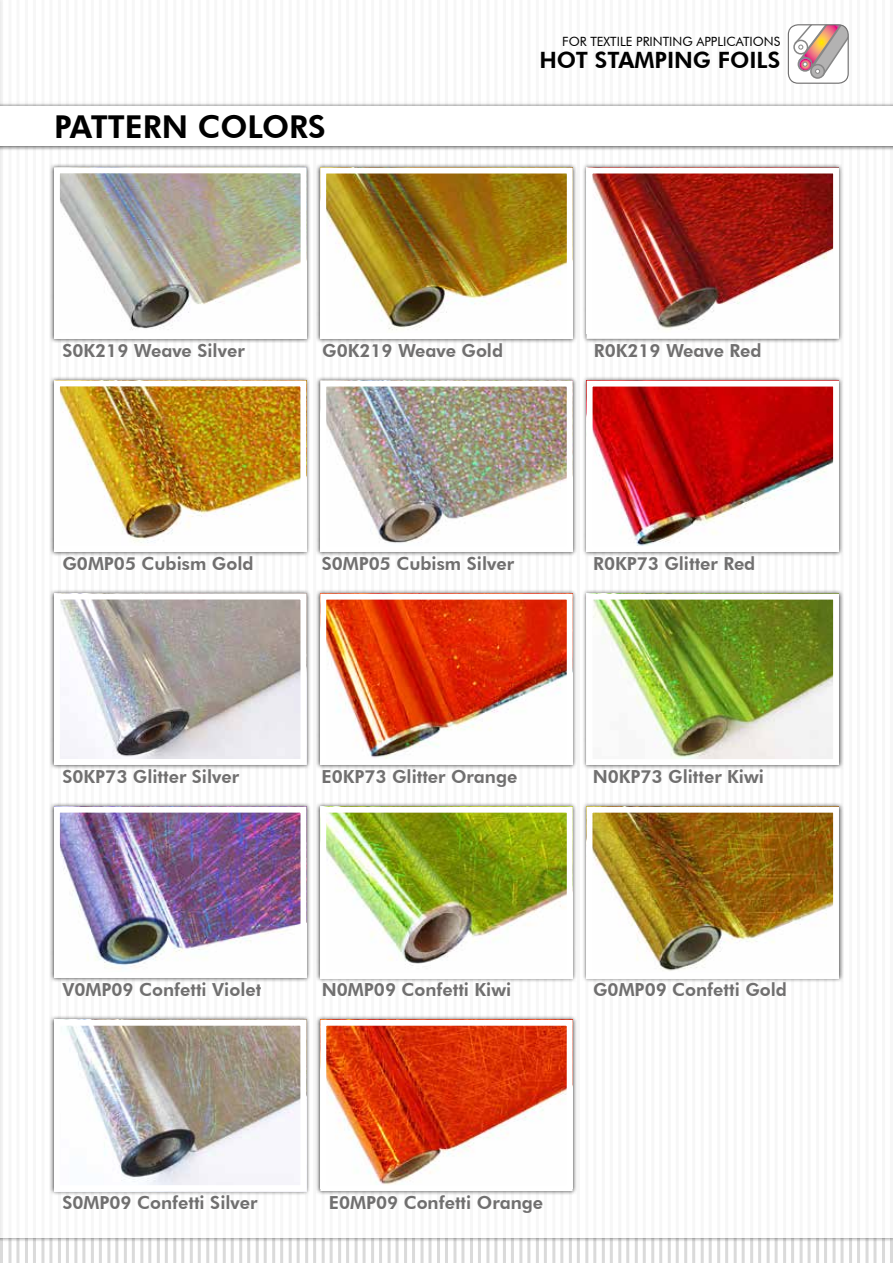
<style>
.page{position:relative;width:893px;height:1263px;background:#fff}
.page>*{position:absolute;margin:0;border:0;box-sizing:border-box;transform-origin:0 0}
.t1{font:800 31.5px "Futura BT";color:#000}
.t2{font:800 22.5px "Futura BT";color:#000}
.t3{font:800 18px "Futura BT";color:#706f6f}
.t4{font:12.75px "Futura BT";color:#000}
</style>
<div class="page">
<div style="left:810px;top:64px;width:15px;height:15px;border:2px solid #878787;border-radius:50%"></div>
<svg style="left:793px;top:26px;width:54px;height:52px"></svg>
<div style="left:788px;top:24px;width:61px;height:60px;border:1px solid #706f6f;border-radius:10px"></div>
<div style="left:49px;top:376px;width:262px;height:180px;background:#000;opacity:.75"></div>
<img style="left:61px;top:387px;width:238px;height:158px">
<div style="left:54px;top:380px;width:252px;height:172px;border:6px solid #fff"></div>
<div style="left:582px;top:376px;width:261px;height:180px;background:#000;opacity:.75"></div>
<img style="left:594px;top:388px;width:238px;height:157px">
<div style="left:587px;top:381px;width:252px;height:171px;border:6px solid #fff"></div>
<div style="left:49px;top:589px;width:262px;height:180px;background:#000;opacity:.75"></div>
<img style="left:61px;top:601px;width:238px;height:157px">
<div style="left:54px;top:594px;width:252px;height:171px;border:6px solid #fff"></div>
<div style="left:582px;top:589px;width:262px;height:180px;background:#000;opacity:.75"></div>
<img style="left:594px;top:601px;width:238px;height:157px">
<div style="left:587px;top:594px;width:252px;height:171px;border:6px solid #fff"></div>
<div style="left:49px;top:802px;width:262px;height:180px;background:#000;opacity:.75"></div>
<img style="left:61px;top:814px;width:238px;height:157px">
<div style="left:54px;top:807px;width:252px;height:171px;border:6px solid #fff"></div>
<div style="left:582px;top:802px;width:262px;height:180px;background:#000;opacity:.75"></div>
<img style="left:594px;top:814px;width:238px;height:157px">
<div style="left:587px;top:807px;width:252px;height:171px;border:6px solid #fff"></div>
<div style="left:49px;top:1015px;width:262px;height:180px;background:#000;opacity:.75"></div>
<img style="left:61px;top:1027px;width:238px;height:157px">
<div style="left:54px;top:1020px;width:252px;height:171px;border:6px solid #fff"></div>
<div style="left:316px;top:376px;width:261px;height:180px;background:#000;opacity:.75"></div>
<img style="left:327px;top:388px;width:239px;height:157px">
<div style="left:320px;top:381px;width:253px;height:171px;border:6px solid #fff"></div>
<div style="left:316px;top:589px;width:261px;height:180px;background:#000;opacity:.75"></div>
<img style="left:327px;top:601px;width:239px;height:157px">
<div style="left:320px;top:594px;width:253px;height:171px;border:6px solid #fff"></div>
<div style="left:316px;top:802px;width:261px;height:180px;background:#000;opacity:.75"></div>
<img style="left:327px;top:814px;width:239px;height:157px">
<div style="left:320px;top:807px;width:253px;height:171px;border:6px solid #fff"></div>
<div style="left:316px;top:1015px;width:261px;height:180px;background:#000;opacity:.75"></div>
<img style="left:327px;top:1027px;width:239px;height:157px">
<div style="left:320px;top:1020px;width:253px;height:171px;border:6px solid #fff"></div>
<div style="left:49px;top:163px;width:262px;height:180px;background:#000;opacity:.75"></div>
<img style="left:61px;top:174px;width:238px;height:158px">
<div style="left:54px;top:167px;width:252px;height:172px;border:6px solid #fff"></div>
<div style="left:316px;top:163px;width:261px;height:180px;background:#000;opacity:.75"></div>
<img style="left:327px;top:175px;width:239px;height:157px">
<div style="left:320px;top:168px;width:253px;height:171px;border:6px solid #fff"></div>
<div style="left:582px;top:163px;width:262px;height:180px;background:#000;opacity:.75"></div>
<img style="left:593px;top:175px;width:239px;height:157px">
<div style="left:586px;top:168px;width:253px;height:171px;border:6px solid #fff"></div>
<div style="left:0;top:102px;width:893px;height:49px;background:#000;opacity:.75"></div>
<div style="left:0;top:106px;width:893px;height:40px;background:#fff"></div>
<h1 class="t1" style="left:54px;top:108px;width:273px">PATTERN COLORS</h1>
<p class="t4" style="left:562px;top:33px;width:220px">FOR TEXTILE PRINTING APPLICATIONS</p>
<p class="t2" style="left:539px;top:46px;width:242px">HOT STAMPING FOILS</p>
<p class="t3" style="left:63px;top:339px;width:184px">S0K219 Weave Silver</p>
<p class="t3" style="left:322px;top:339px;width:182px">G0K219 Weave Gold</p>
<p class="t3" style="left:594px;top:339px;width:169px">R0K219 Weave Red</p>
<p class="t3" style="left:63px;top:552px;width:193px">G0MP05 Cubism Gold</p>
<p class="t3" style="left:593px;top:552px;width:164px">R0KP73 Glitter Red</p>
<p class="t3" style="left:322px;top:552px;width:194px">S0MP05 Cubism Silver</p>
<p class="t3" style="left:63px;top:765px;width:178px">S0KP73 Glitter Silver</p>
<p class="t3" style="left:593px;top:765px;width:172px">N0KP73 Glitter Kiwi</p>
<p class="t3" style="left:322px;top:765px;width:197px">E0KP73 Glitter Orange</p>
<p class="t3" style="left:63px;top:978px;width:200px">V0MP09 Confetti Violet</p>
<p class="t3" style="left:593px;top:978px;width:195px">G0MP09 Confetti Gold</p>
<p class="t3" style="left:322px;top:978px;width:191px">N0MP09 Confetti Kiwi</p>
<p class="t3" style="left:63px;top:1192px;width:196px">S0MP09 Confetti Silver</p>
<p class="t3" style="left:329px;top:1192px;width:216px">E0MP09 Confetti Orange</p>
</div>
